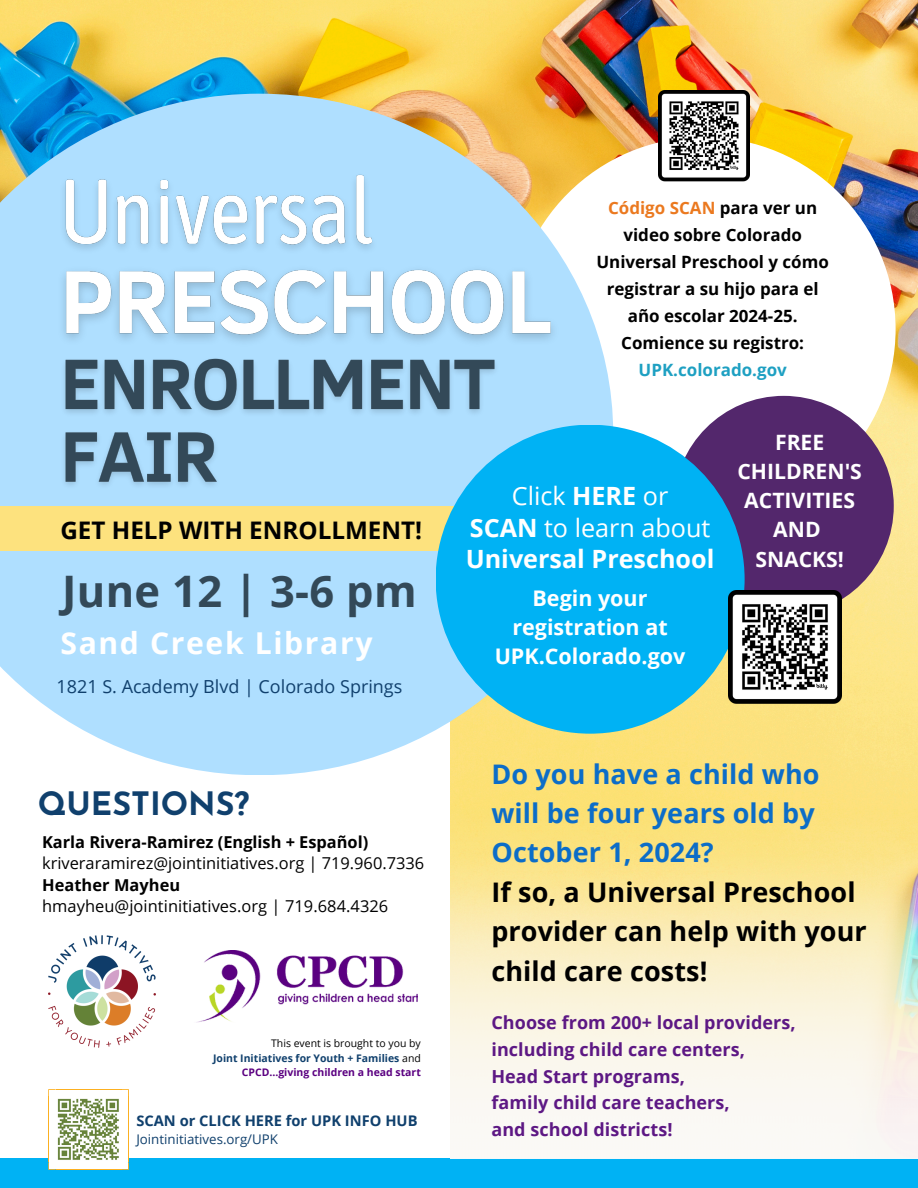
<style>
.page{position:relative;width:918px;height:1188px;background:#fff}
.page>*{position:absolute;margin:0;border:0;box-sizing:border-box;transform-origin:0 0}
.t1{font:700 43.5px "Open Sans";letter-spacing:.01em;color:#334958}
.t2{font:700 32.25px "Josefin Sans";color:#10406d}
.t3{font:700 30.15px "Open Sans";letter-spacing:.055em;color:#fff}
.t4{font:700 27px/39.3px "Open Sans";letter-spacing:.005em;color:#000}
.t5{font:700 27px/39.3px "Open Sans";letter-spacing:.005em;color:#0c6dc8}
.t6{font:700 25.2px/31.3px "Open Sans";color:#fff}
.t7{font:25.2px "Open Sans";color:#fff}
.t8{font:700 24.15px "Open Sans";color:#000}
.t9{font:700 21.6px/28.7px "Open Sans";color:#fff;text-align:center}
.t10{font:700 21.15px/29.1px "Open Sans";color:#fff;text-align:center}
.t11{font:700 18px/26.7px "Open Sans";letter-spacing:.005em;color:#5d1884}
.t12{font:18px "Open Sans";color:#10406d}
.t13{font:700 16.95px/27px "Open Sans";color:#000;text-align:center}
.t14{font:16.35px "Open Sans";color:#000}
.t15{font:700 16.35px "Open Sans";color:#000}
.t16{font:700 14.7px "Open Sans";color:#10406d}
.t17{font:13.35px "Open Sans";color:#10406d}
.t18{font:700 10.5px/14.5px "Open Sans";color:#10406d;text-align:right}
.t19{font:10.5px "Open Sans";color:#000}
.s1{font-weight:400;color:#000}
.s2{color:#5b0081}
.s3{color:#eb791f}
.s4{color:#1ea0c2}
.s5{font-weight:700}
.s6{font-weight:400}
</style>
<div class="page">
<img style="left:0;top:0;width:918px;height:804px">
<div style="left:0;top:649px;width:450px;height:539px;background:#fff"></div>
<div style="left:512px;top:137px;width:384px;height:384px;background:#fff;border-radius:50%"></div>
<svg style="left:0;top:94px;width:613px;height:681px;fill:#afdfff"></svg>
<div style="left:674px;top:396px;width:220px;height:220px;background:#53276c;border-radius:50%"></div>
<div style="left:0;top:506px;width:503px;height:45px;background:#fde27e"></div>
<div style="left:436px;top:425px;width:309px;height:309px;background:#00b2f4;border-radius:50%"></div>
<img style="left:48px;top:935px;width:108px;height:113px">
<img style="left:729px;top:591px;width:112px;height:114px">
<img style="left:196px;top:951px;width:221px;height:72px">
<div style="left:0;top:1158px;width:918px;height:30px;background:#00b2f4"></div>
<img style="left:658px;top:90px;width:91px;height:92px">
<img style="left:56px;top:359px;width:448px;height:142px">
<img style="left:55px;top:161px;width:330px;height:75px">
<img style="left:53px;top:236px;width:511px;height:123px">
<hr style="left:127px;top:1097px;width:2px;height:65px;background:#fcb021">
<hr style="left:48px;top:1097px;width:3px;height:65px;background:#fcb021">
<hr style="left:56px;top:1089px;width:66px;height:3px;background:#fcb021">
<hr style="left:56px;top:1167px;width:66px;height:3px;background:#fcb021">
<svg style="left:122px;top:1089px;width:7px;height:8px"></svg>
<svg style="left:48px;top:1089px;width:8px;height:8px"></svg>
<svg style="left:122px;top:1162px;width:7px;height:8px"></svg>
<svg style="left:48px;top:1162px;width:8px;height:8px"></svg>
<img style="left:50px;top:1091px;width:78px;height:77px">
<p class="t8" style="left:60px;top:513px;width:363px">GET HELP WITH ENROLLMENT!</p>
<p class="t1" style="left:62px;top:560px;width:356px">June 12 | 3-6 pm</p>
<p class="t3" style="left:60px;top:622px;width:314px">Sand Creek Library</p>
<p class="t12" style="left:57px;top:674px;width:347px">1821 S. Academy Blvd | Colorado Springs</p>
<p class="t2" style="left:38px;top:791px;width:213px">QUESTIONS?</p>
<p class="t15" style="left:42px;top:830px;width:328px">Karla Rivera-Ramirez (English + Español)</p>
<p class="t14" style="left:42px;top:852px;width:384px">kriveraramirez@jointinitiatives.org | 719.960.7336</p>
<p class="t15" style="left:42px;top:873px;width:140px">Heather Mayheu</p>
<p class="t14" style="left:42px;top:895px;width:348px">hmayheu@jointinitiatives.org | 719.684.4326</p>
<p class="t19" style="left:271px;top:1036px;width:151px">This event is brought to you by</p>
<p class="t18" style="left:213px;top:1050px;width:209px">Joint Initiatives for Youth + Families <span class="s1">and<br></span><span class="s2">CPCD...giving children a head start</span></p>
<p class="t16" style="left:136px;top:1111px;width:283px">SCAN or CLICK HERE for UPK INFO HUB</p>
<p class="t17" style="left:136px;top:1130px;width:143px">Jointinitiatives.org/UPK</p>
<p class="t13" style="left:596px;top:194px;width:234px"><span class="s3">Código SCAN</span> para ver un video sobre Colorado<br>Universal Preschool y cómo registrar a su hijo para el año escolar 2024-25.</p>
<p class="t13" style="left:621px;top:329px;width:184px">Comience su registro:<br><span class="s4">UPK.colorado.gov</span></p>
<p class="t7" style="left:512px;top:478px;width:158px">Click <span class="s5">HERE</span> or</p>
<h5 class="t6" style="left:466px;top:511px;width:250px">SCAN <span class="s6">to learn about<br></span>Universal Preschool</h5>
<p class="t9" style="left:495px;top:584px;width:192px">Begin your registration at<br>UPK.Colorado.gov</p>
<p class="t10" style="left:737px;top:427px;width:126px">FREE<br>CHILDREN'S</p>
<p class="t10" style="left:744px;top:486px;width:112px">ACTIVITIES<br>AND</p>
<p class="t10" style="left:755px;top:544px;width:90px">SNACKS!</p>
<h3 class="t5" style="left:491px;top:754px;width:330px">Do you have a child who will be four years old by<br>October 1, 2024?</h3>
<h3 class="t4" style="left:491px;top:872px;width:377px">If so, a Universal Preschool provider can help with your child care costs!</h3>
<p class="t11" style="left:491px;top:1009px;width:306px">Choose from 200+ local providers, including child care centers,<br>Head Start programs,<br>family child care teachers,<br>and school districts!</p>
</div>
